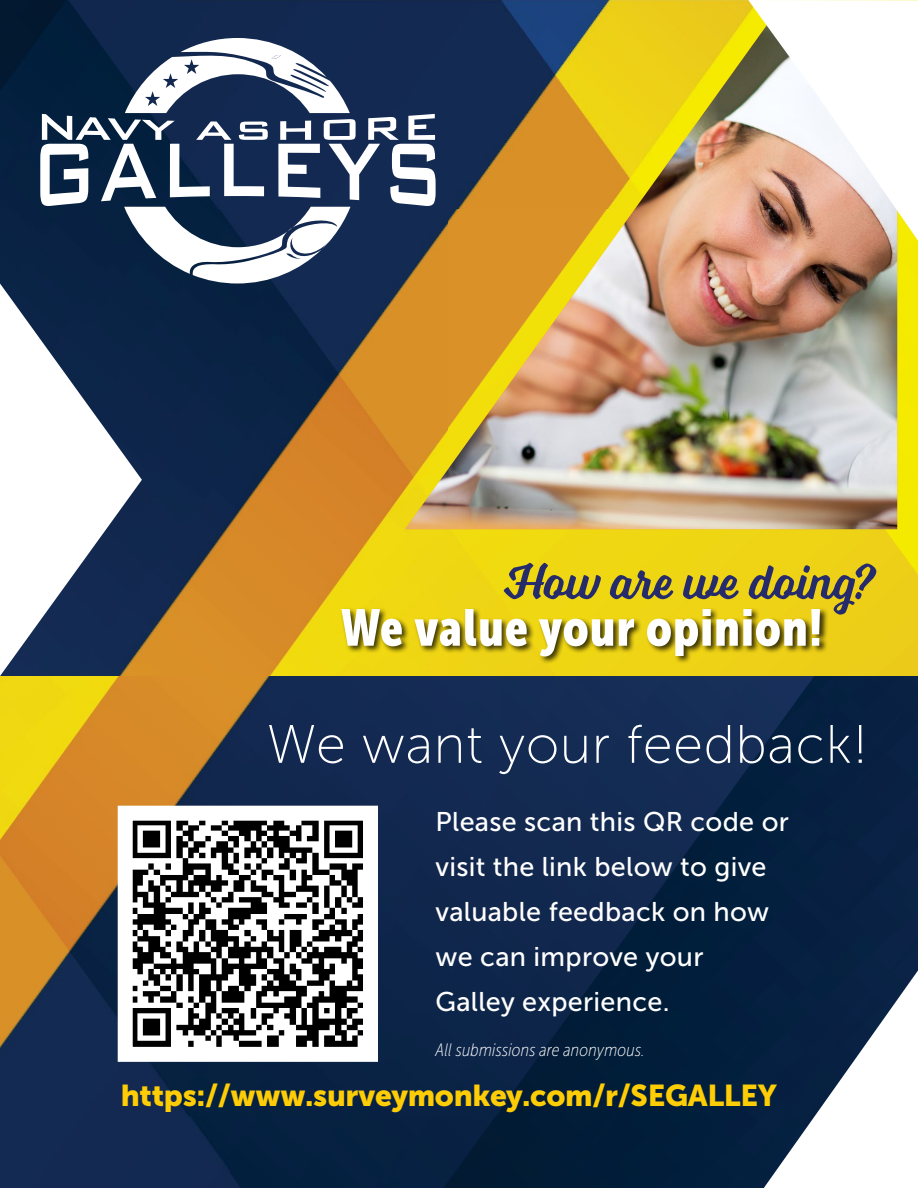
<style>
.page{position:relative;width:918px;height:1188px;background:#fff}
.page>*{position:absolute;margin:0;border:0;box-sizing:border-box;transform-origin:0 0}
.t1{font:54px "Museo Sans 100";letter-spacing:.01em;color:#fff}
.t2{font:51.3px "Museo Sans Cond 900";letter-spacing:.02em;color:#fff}
.t3{font:51.3px "Voltage";letter-spacing:-.01em;color:#262b6b}
.t4{font:30px "Museo Sans 900";letter-spacing:-.01em;color:#ffcd05}
.t5{font:27px/45px "Museo Sans 500";letter-spacing:.01em;color:#fff}
.t6{font:italic 18px "Museo Sans Cond 100";letter-spacing:.01em;color:#fff}
</style>
<div class="page">
<img style="left:448px;top:241px;width:470px;height:435px">
<img style="left:0;top:209px;width:448px;height:467px">
<img style="left:0;top:0;width:748px;height:209px">
<img style="left:0;top:676px;width:501px;height:441px">
<img style="left:501px;top:676px;width:417px;height:512px">
<div style="left:0;top:1117px;width:231px;height:71px;background:#132952"></div>
<img style="left:231px;top:1117px;width:272px;height:71px">
<svg style="left:40px;top:38px;width:365px;height:245px"></svg>
<svg style="left:110px;top:798px;width:276px;height:271px"></svg>
<svg style="left:764px;top:970px;width:154px;height:218px"></svg>
<div style="left:340px;top:607px;width:489px;height:57px;background:#000;opacity:.75"></div>
<img style="left:405px;top:21px;width:492px;height:508px">
<svg style="left:0;top:284px;width:142px;height:392px"></svg>
<svg style="left:748px;top:0;width:170px;height:241px"></svg>
<h2 class="t3" style="left:504px;top:551px;width:375px">How are we doing?</h2>
<h2 class="t2" style="left:341px;top:599px;width:483px">We value your opinion!</h2>
<h1 class="t1" style="left:267px;top:716px;width:603px">We want your feedback!</h1>
<p class="t5" style="left:436px;top:800px;width:355px">Please scan this QR code or visit the link below to give valuable feedback on how we can improve your<br>Galley experience.</p>
<p class="t6" style="left:436px;top:1041px;width:210px">All submissions are anonymous.</p>
<p class="t4" style="left:121px;top:1079px;width:658px">https://www.surveymonkey.com/r/SEGALLEY</p>
</div>
